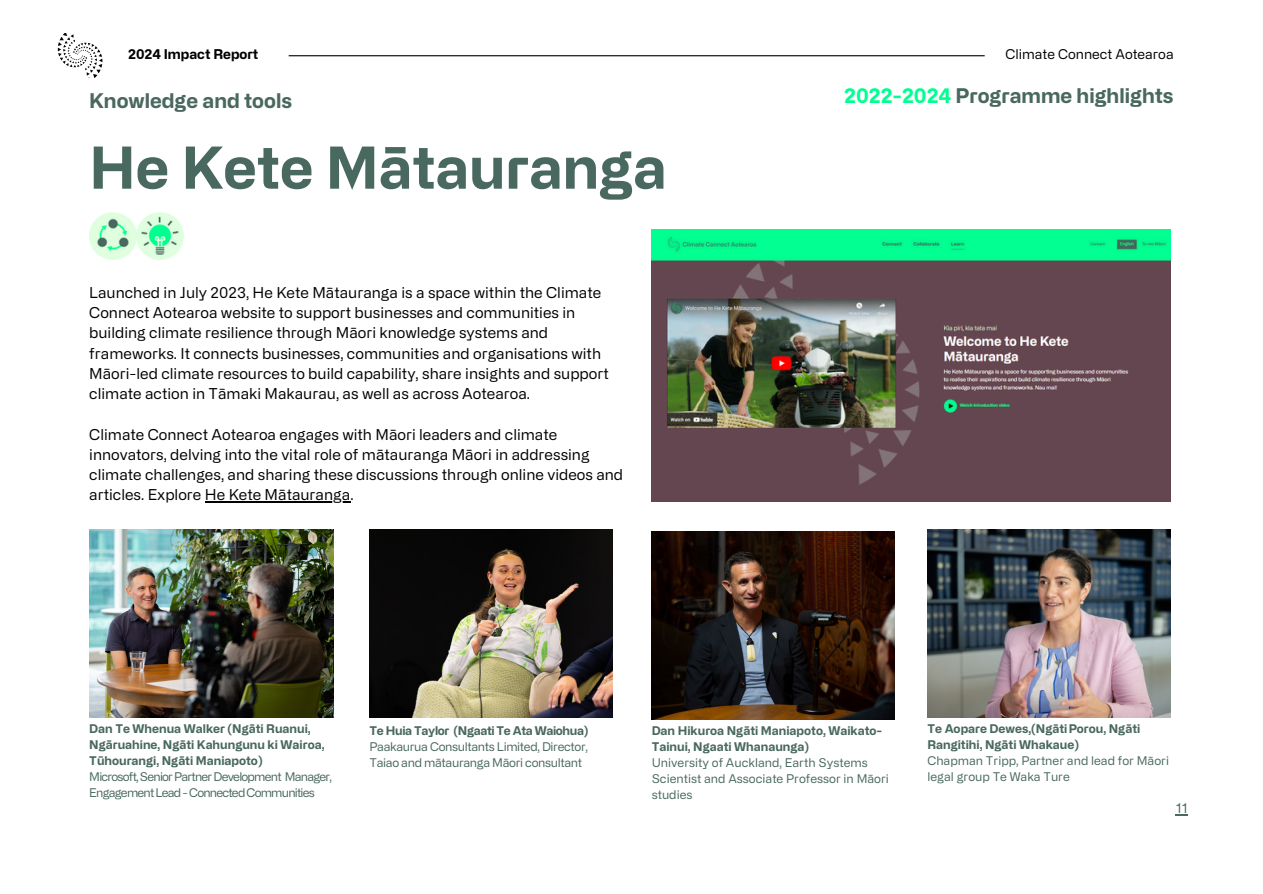
<style>
.page{position:relative;width:1263px;height:894px;background:#fff}
.page>*{position:absolute;margin:0;border:0;box-sizing:border-box;transform-origin:0 0}
.t1{font:700 57.75px "Alliance No.2";color:#49685f}
.t2{font:700 20.25px "Alliance No.2";color:#49685f}
.t3{font:15px/20.2px "Alliance No.2";color:#000}
.t4{font:13.5px "Alliance No.2";color:#000}
.t5{font:700 13.5px "Alliance No.2";color:#000}
.t6{font:13.5px "Alliance No.2";color:#49685f}
.t7{font:700 12px/16px "Alliance No.2";color:#49685f}
.t8{font:12px/16px "Alliance No.2";color:#49685f}
.t9{font:12px/16px "Alliance No.2";letter-spacing:-.065em;color:#49685f}
.t10{font:12px/16px "Alliance No.2";letter-spacing:-.03em;color:#49685f}
.t11{font:700 12px "Alliance No.2";letter-spacing:-.03em;color:#49685f}
.s1{color:#00ff91}
</style>
<div class="page">
<hr style="left:289px;top:55px;width:696px;height:1px;background:#000">
<img style="left:57px;top:34px;width:46px;height:44px">
<img style="left:89px;top:212px;width:95px;height:47px">
<img style="left:652px;top:531px;width:243px;height:188px">
<img style="left:927px;top:529px;width:243px;height:188px">
<img style="left:89px;top:529px;width:244px;height:188px">
<img style="left:370px;top:529px;width:243px;height:188px">
<img style="left:652px;top:230px;width:518px;height:271px">
<hr style="left:205px;top:501px;width:145px;height:1px;background:#000">
<svg style="left:1176px;top:814px;width:12px;height:1px"></svg>
<h2 class="t4" style="left:1005px;top:46px;width:170px">Climate Connect Aotearoa</h2>
<p class="t5" style="left:128px;top:46px;width:132px">2024 Impact Report</p>
<p class="t2" style="left:89px;top:88px;width:204px">Knowledge and tools</p>
<h4 class="t2" style="left:844px;top:84px;width:331px"><span class="s1">2022-2024</span> Programme highlights</h4>
<h5 class="t1" style="left:89px;top:133px;width:579px">He Kete Mātauranga</h5>
<h2 class="t3" style="left:89px;top:282px;width:521px">Launched in July 2023, He Kete Mātauranga is a space within the Climate Connect Aotearoa website to support businesses and communities in building climate resilience through Māori knowledge systems and frameworks. It connects businesses, communities and organisations with Māori-led climate resources to build capability, share insights and support climate action in Tāmaki Makaurau, as well as across Aotearoa.</h2>
<h1 class="t3" style="left:89px;top:423px;width:535px">Climate Connect Aotearoa engages with Māori leaders and climate innovators, delving into the vital role of mātauranga Māori in addressing climate challenges, and sharing these discussions through online videos and articles. Explore He Kete Mātauranga.</h1>
<p class="t7" style="left:89px;top:719px;width:237px">Dan Te Whenua Walker (Ngāti Ruanui,<br>Ngāruahine, Ngāti Kahungunu ki Wairoa,<br>Tūhourangi, Ngāti Maniapoto)</p>
<h3 class="t9" style="left:89px;top:767px;width:244px">Microsoft, Senior Partner Development Manager,<br>Engagement Lead - Connected Communities</h3>
<h3 class="t11" style="left:370px;top:723px;width:220px">Te Huia Taylor (Ngaati Te Ata Waiohua)</h3>
<p class="t10" style="left:370px;top:738px;width:220px">Paakaurua Consultants Limited, Director,<br>Taiao and mātauranga Māori consultant</p>
<p class="t7" style="left:652px;top:722px;width:232px">Dan Hikuroa Ngāti Maniapoto, Waikato-<br>Tainui, Ngaati Whanaunga)</p>
<p class="t8" style="left:652px;top:754px;width:239px">University of Auckland, Earth Systems<br>Scientist and Associate Professor in Māori studies</p>
<p class="t7" style="left:927px;top:719px;width:214px">Te Aopare Dewes,(NgātiPorou, Ngāti<br>Rangitihi, Ngāti Whakaue)</p>
<p class="t8" style="left:927px;top:751px;width:243px">Chapman Tripp, Partner and lead for Māori legal group Te Waka Ture</p>
<p class="t6" style="left:1176px;top:799px;width:14px">11</p>
</div>
